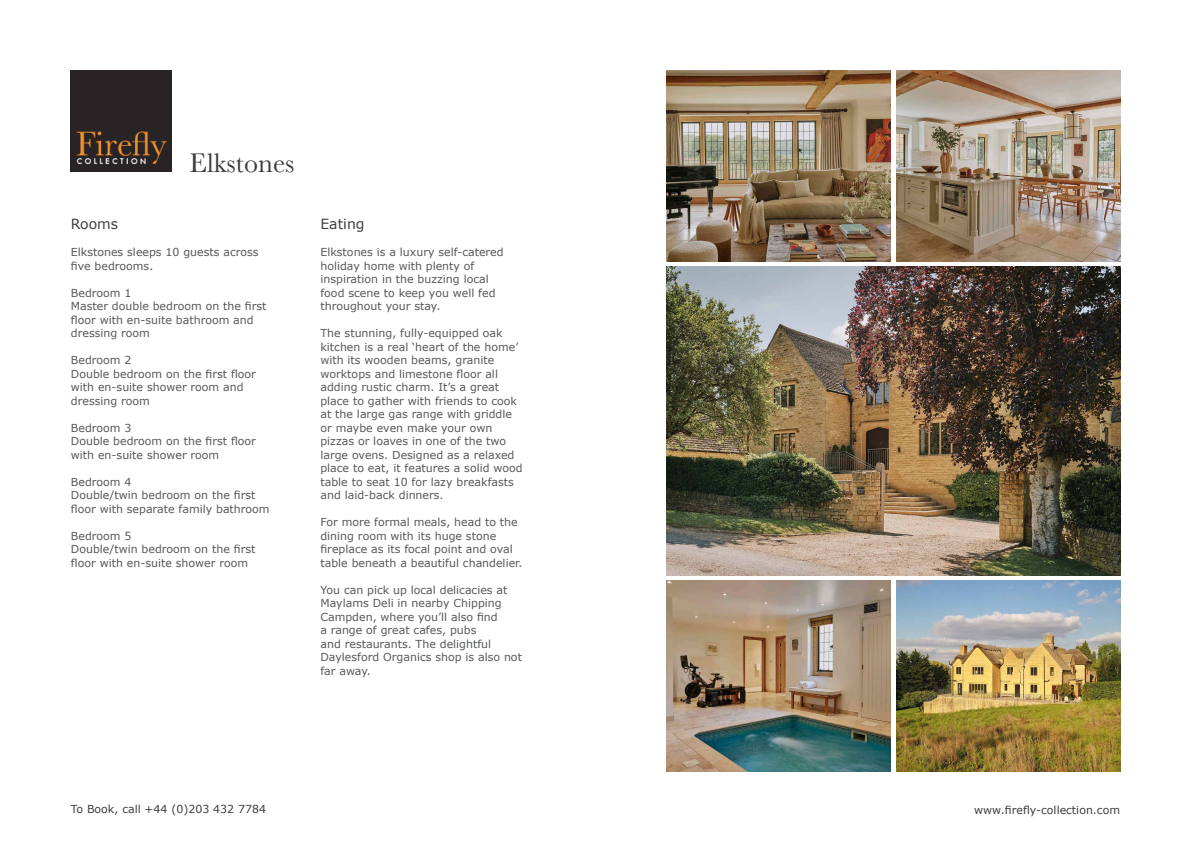
<style>
.page{position:relative;width:1191px;height:842px;background:#fff}
.page>*{position:absolute;margin:0;border:0;box-sizing:border-box;transform-origin:0 0}
.t1{font:28px "Baskerville";color:#3e3e3f}
.t2{font:14px "Verdana";color:#3e3e3f}
.t3{font:11px/13.5px "Verdana";color:#57585a}
.t4{font:11px "Verdana";color:#3e3e3f}
</style>
<div class="page">
<img style="left:71px;top:71px;width:101px;height:101px">
<img style="left:666px;top:71px;width:224px;height:190px">
<img style="left:896px;top:71px;width:224px;height:190px">
<img style="left:666px;top:267px;width:454px;height:308px">
<img style="left:896px;top:581px;width:224px;height:190px">
<img style="left:666px;top:581px;width:224px;height:190px">
<p class="t1" style="left:190px;top:145px;width:106px">Elkstones</p>
<p class="t2" style="left:71px;top:215px;width:49px">Rooms</p>
<p class="t3" style="left:71px;top:245px;width:189px">Elkstones sleeps 10 guests across five bedrooms.</p>
<p class="t3" style="left:71px;top:286px;width:62px">Bedroom 1</p>
<p class="t3" style="left:71px;top:299px;width:197px">Master double bedroom on the first floor with en-suite bathroom and dressing room</p>
<p class="t3" style="left:71px;top:353px;width:62px">Bedroom 2</p>
<p class="t3" style="left:71px;top:367px;width:186px">Double bedroom on the first floor with en-suite shower room and dressing room</p>
<p class="t3" style="left:71px;top:421px;width:62px">Bedroom 3</p>
<p class="t3" style="left:71px;top:434px;width:186px">Double bedroom on the first floor with en-suite shower room</p>
<p class="t3" style="left:71px;top:475px;width:62px">Bedroom 4</p>
<p class="t3" style="left:71px;top:488px;width:200px">Double/twin bedroom on the first floor with separate family bathroom</p>
<p class="t3" style="left:71px;top:529px;width:62px">Bedroom 5</p>
<p class="t3" style="left:71px;top:542px;width:186px">Double/twin bedroom on the first floor with en-suite shower room</p>
<p class="t2" style="left:320px;top:215px;width:46px">Eating</p>
<p class="t3" style="left:320px;top:245px;width:185px">Elkstones is a luxury self-catered holiday home with plenty of inspiration in the buzzing local food scene to keep you well fed throughout your stay.</p>
<p class="t3" style="left:320px;top:326px;width:204px">The stunning, fully-equipped oak kitchen is a real ‘heart of the home’ with its wooden beams, granite worktops and limestone floor all adding rustic charm. It’s a great place to gather with friends to cook at the large gas range with griddle or maybe even make your own pizzas or loaves in one of the two large ovens. Designed as a relaxed place to eat, it features a solid wood table to seat 10 for lazy breakfasts and laid-back dinners.</p>
<p class="t3" style="left:320px;top:515px;width:203px">For more formal meals, head to the dining room with its huge stone fireplace as its focal point and oval table beneath a beautiful chandelier.</p>
<p class="t3" style="left:320px;top:583px;width:203px">You can pick up local delicacies at<br>Maylams Deli in nearby Chipping<br>Campden, where you’ll also find<br>a range of great cafes, pubs<br>and restaurants. The delightful<br>Daylesford Organics shop is also not far away.</p>
<p class="t4" style="left:71px;top:802px;width:197px">To Book, call +44 (0)203 432 7784</p>
<p class="t4" style="left:974px;top:803px;width:147px">www.firefly-collection.com</p>
</div>
